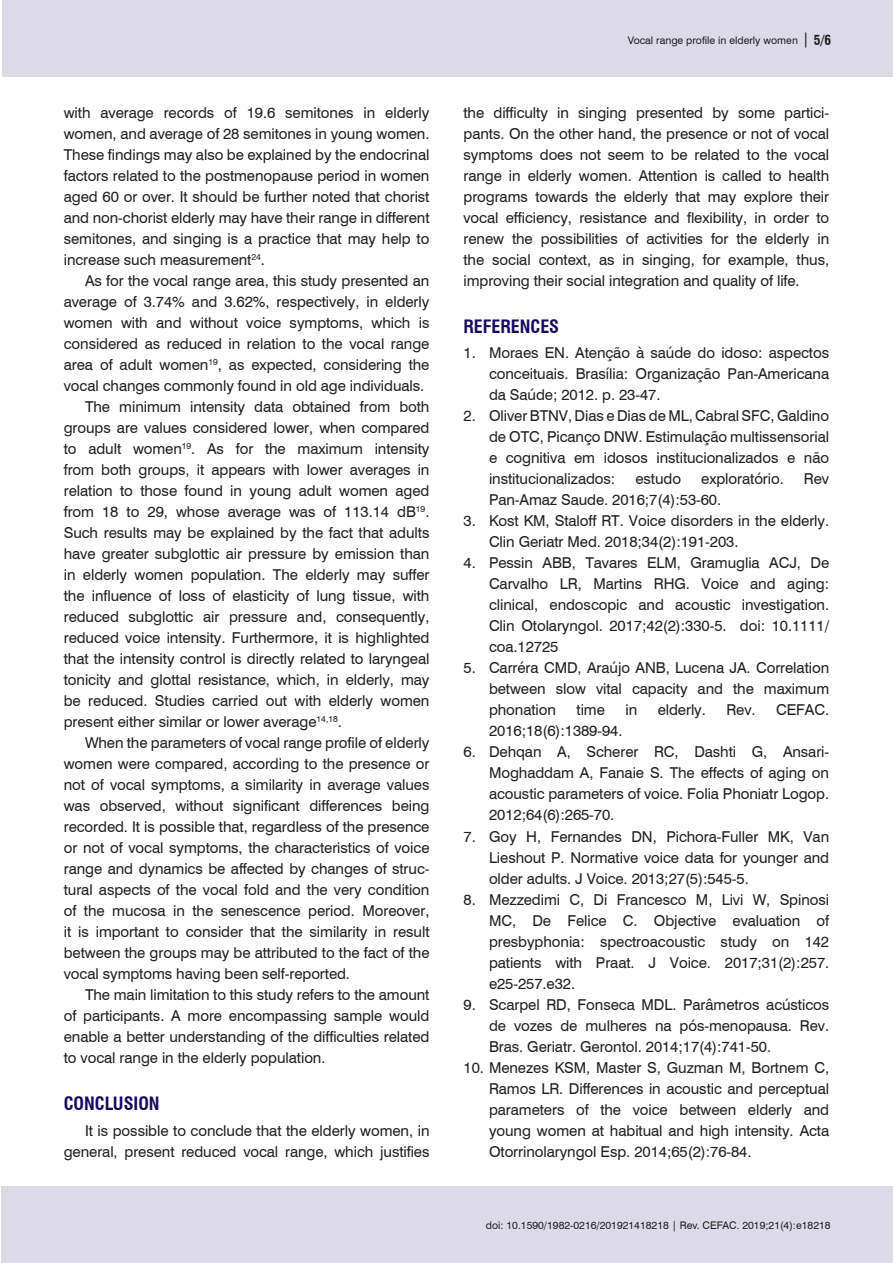
<style>
.page{position:relative;width:893px;height:1263px;background:#fff}
.page>*{position:absolute;margin:0;border:0;box-sizing:border-box;transform-origin:0 0}
.Nivel_1{font:700 condensed 18px "Swiss 721 BT";color:#18085f}
.Corpo_do_texto_INGL{font:15px/21px "Swiss 721 BT";letter-spacing:-.005em;color:#231f20;text-align:justify}
.t1{font:10.5px "Swiss 721 BT";color:#231f20}
.s1{font-size:15px}
.s2{font-weight:700;font-stretch:condensed;font-size:13.5px}
</style>
<div class="page">
<div style="left:1px;top:1186px;width:892px;height:77px;background:#dcdae7"></div>
<div style="left:2px;top:0;width:891px;height:77px;background:#dcdae7"></div>
<p class="Corpo_do_texto_INGL" style="left:64px;top:101px;width:367px">with average records of 19.6 semitones in elderly women, and average of 28 semitones in young women.<br>These findings may also be explained by the endocrinal factors related to the postmenopause period in women aged 60 or over. It should be further noted that chorist and non-chorist elderly may have their range in different semitones, and singing is a practice that may help to increase such measurement<sup>24</sup>.</p>
<p class="Corpo_do_texto_INGL" style="left:64px;top:269px;width:367px;text-indent:21px">As for the vocal range area, this study presented an average of 3.74% and 3.62%, respectively, in elderly women with and without voice symptoms, which is considered as reduced in relation to the vocal range area of adult women<sup>19</sup>, as expected, considering the vocal changes commonly found in old age individuals.</p>
<p class="Corpo_do_texto_INGL" style="left:64px;top:395px;width:367px;text-indent:21px">The minimum intensity data obtained from both groups are values considered lower, when compared to adult women<sup>19</sup>. As for the maximum intensity from both groups, it appears with lower averages in relation to those found in young adult women aged from 18 to 29, whose average was of 113.14 dB<sup>19</sup>.<br>Such results may be explained by the fact that adults have greater subglottic air pressure by emission than in elderly women population. The elderly may suffer the influence of loss of elasticity of lung tissue, with reduced subglottic air pressure and, consequently, reduced voice intensity. Furthermore, it is highlighted that the intensity control is directly related to laryngeal tonicity and glottal resistance, which, in elderly, may be reduced. Studies carried out with elderly women present either similar or lower average<sup>14,18</sup>.</p>
<p class="Corpo_do_texto_INGL" style="left:64px;top:732px;width:367px;text-indent:21px">When the parameters of vocal range profile of elderly women were compared, according to the presence or not of vocal symptoms, a similarity in average values was observed, without significant differences being recorded. It is possible that, regardless of the presence or not of vocal symptoms, the characteristics of voice range and dynamics be affected by changes of struc&shy;tural aspects of the vocal fold and the very condition of the mucosa in the senescence period. Moreover, it is important to consider that the similarity in result between the groups may be attributed to the fact of the vocal symptoms having been self-reported.</p>
<p class="Corpo_do_texto_INGL" style="left:64px;top:984px;width:367px;text-indent:21px">The main limitation to this study refers to the amount of participants. A more encompassing sample would enable a better understanding of the difficulties related to vocal range in the elderly population.</p>
<p class="Nivel_1" style="left:64px;top:1093px;width:97px">CONCLUSION</p>
<p class="Corpo_do_texto_INGL" style="left:64px;top:1119px;width:367px;text-align:right">It is possible to conclude that the elderly women, in general, present reduced vocal range, which justifies</p>
<p class="t1" style="left:628px;top:33px;width:205px">Vocal range profile in elderly women <span class="s1">|</span> <span class="s2">5/6</span></p>
<p class="Corpo_do_texto_INGL" style="left:463px;top:101px;width:367px">the difficulty in singing presented by some partici&shy;pants. On the other hand, the presence or not of vocal symptoms does not seem to be related to the vocal range in elderly women. Attention is called to health programs towards the elderly that may explore their vocal efficiency, resistance and flexibility, in order to renew the possibilities of activities for the elderly in the social context, as in singing, for example, thus, improving their social integration and quality of life.</p>
<p class="Nivel_1" style="left:463px;top:316px;width:97px">REFERENCES</p>
<p class="Corpo_do_texto_INGL" style="left:489px;top:342px;width:342px;text-indent:-26px">1. Moraes EN. Atenção à saúde do idoso: aspectos conceituais. Brasília: Organização Pan-Americana da Saúde; 2012. p. 23-47.</p>
<p class="Corpo_do_texto_INGL" style="left:489px;top:405px;width:342px;text-indent:-26px">2. Oliver BTNV, Dias e Dias de ML, Cabral SFC, Galdino de OTC, Picanço DNW. Estimulação multissensorial e cognitiva em idosos institucionalizados e não institucionalizados:</p>
<p class="Corpo_do_texto_INGL" style="left:635px;top:468px;width:47px">estudo</p>
<p class="Corpo_do_texto_INGL" style="left:701px;top:468px;width:84px">exploratório.</p>
<p class="Corpo_do_texto_INGL" style="left:804px;top:468px;width:27px">Rev</p>
<p class="Corpo_do_texto_INGL" style="left:489px;top:489px;width:234px">Pan-Amaz Saude. 2016;7(4):53-60.</p>
<p class="Corpo_do_texto_INGL" style="left:489px;top:510px;width:342px;text-indent:-26px">3. Kost KM, Staloff RT. Voice disorders in the elderly.<br>Clin Geriatr Med. 2018;34(2):191-203.</p>
<p class="Corpo_do_texto_INGL" style="left:489px;top:552px;width:342px;text-indent:-26px">4. Pessin ABB, Tavares ELM, Gramuglia ACJ, De Carvalho LR, Martins RHG. Voice and aging: clinical, endoscopic and acoustic investigation.<br>Clin Otolaryngol. 2017;42(2):330-5. doi: 10.1111/ coa.12725</p>
<p class="Corpo_do_texto_INGL" style="left:489px;top:657px;width:342px;text-indent:-26px">5. Carréra CMD, Araújo ANB, Lucena JA. Correlation between slow vital capacity and the maximum phonation</p>
<p class="Corpo_do_texto_INGL" style="left:576px;top:699px;width:30px">time</p>
<p class="Corpo_do_texto_INGL" style="left:625px;top:699px;width:13px">in</p>
<p class="Corpo_do_texto_INGL" style="left:658px;top:699px;width:50px">elderly.</p>
<p class="Corpo_do_texto_INGL" style="left:726px;top:699px;width:31px">Rev.</p>
<p class="Corpo_do_texto_INGL" style="left:776px;top:699px;width:55px">CEFAC.</p>
<p class="Corpo_do_texto_INGL" style="left:489px;top:720px;width:135px">2016;18(6):1389-94.</p>
<p class="Corpo_do_texto_INGL" style="left:489px;top:741px;width:342px;text-indent:-26px">6. Dehqan A, Scherer RC, Dashti G, Ansari-Moghaddam A, Fanaie S. The effects of aging on acoustic parameters of voice. Folia Phoniatr Logop.<br>2012;64(6):265-70.</p>
<p class="Corpo_do_texto_INGL" style="left:489px;top:825px;width:342px;text-indent:-26px">7. Goy H, Fernandes DN, Pichora-Fuller MK, Van Lieshout P. Normative voice data for younger and older adults. J Voice. 2013;27(5):545-5.</p>
<p class="Corpo_do_texto_INGL" style="left:489px;top:888px;width:342px;text-indent:-26px">8. Mezzedimi C, Di Francesco M, Livi W, Spinosi MC, De Felice C. Objective evaluation of presbyphonia: spectroacoustic study on 142 patients with Praat. J Voice. 2017;31(2):257. e25-257.e32.</p>
<p class="Corpo_do_texto_INGL" style="left:489px;top:993px;width:342px;text-indent:-26px">9. Scarpel RD, Fonseca MDL. Parâmetros acústicos de vozes de mulheres na pós-menopausa. Rev.<br>Bras. Geriatr. Gerontol. 2014;17(4):741-50.</p>
<p class="Corpo_do_texto_INGL" style="left:489px;top:1056px;width:342px;text-indent:-26px">10. Menezes KSM, Master S, Guzman M, Bortnem C, Ramos LR. Differences in acoustic and perceptual parameters of the voice between elderly and young women at habitual and high intensity. Acta Otorrinolaryngol Esp. 2014;65(2):76-84.</p>
<p class="t1" style="left:486px;top:1218px;width:346px">doi: 10.1590/1982-0216/201921418218 | Rev. CEFAC. 2019;21(4):e18218</p>
</div>
